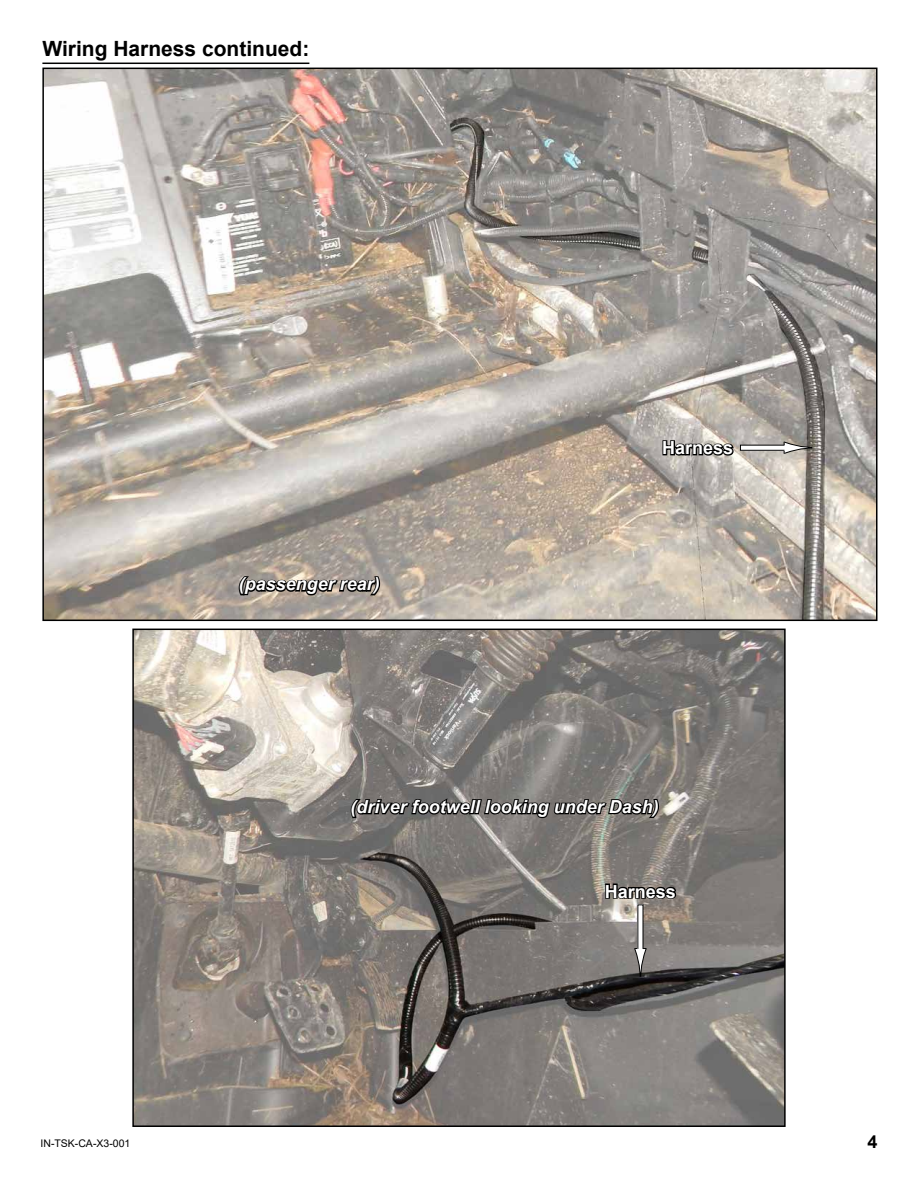
<style>
.page{position:relative;width:918px;height:1188px;background:#fff}
.page>*{position:absolute;margin:0;border:0;box-sizing:border-box;transform-origin:0 0}
.t1{font:700 21px "Arial";color:#000}
.t2{font:italic 700 18px "Arial";color:#fff}
.t3{font:700 18px "Arial";color:#fff}
.t4{font:700 18px "Arial";color:#000}
.t5{font:10.5px "Arial";color:#000}
</style>
<div class="page">
<img style="left:135px;top:632px;width:648px;height:492px">
<div style="left:132px;top:629px;width:654px;height:498px;border:2px solid #000"></div>
<img style="left:45px;top:71px;width:830px;height:547px">
<svg style="left:349px;top:796px;width:312px;height:24px;background:#494745"></svg>
<svg style="left:237px;top:575px;width:145px;height:22px;background:#605a53"></svg>
<svg style="left:604px;top:879px;width:74px;height:22px;background:#4e4a47"></svg>
<div style="left:638px;top:905px;width:5px;height:44px;background:#fff"></div>
<svg style="left:634px;top:948px;width:13px;height:29px"></svg>
<svg style="left:661px;top:435px;width:74px;height:22px;background:#6b6865"></svg>
<div style="left:740px;top:445px;width:44px;height:5px;background:#fff"></div>
<div style="left:740px;top:445px;width:45px;height:6px;border:1px solid #000"></div>
<svg style="left:783px;top:441px;width:30px;height:13px"></svg>
<hr style="left:42px;top:63px;width:267px;height:1px;background:#000">
<svg style="left:42px;top:62px;width:266px;height:1px"></svg>
<p class="t1" style="left:42px;top:34px;width:269px">Wiring Harness continued:</p>
<p class="t2" style="left:239px;top:572px;width:143px">(passenger rear)</p>
<p class="t3" style="left:662px;top:435px;width:73px">Harness</p>
<p class="t2" style="left:351px;top:795px;width:310px">(driver footwell looking under Dash)</p>
<p class="t3" style="left:605px;top:879px;width:73px">Harness</p>
<p class="t5" style="left:40px;top:1136px;width:91px">IN-TSK-CA-X3-001</p>
<p class="t4" style="left:867px;top:1128px;width:12px">4</p>
</div>
